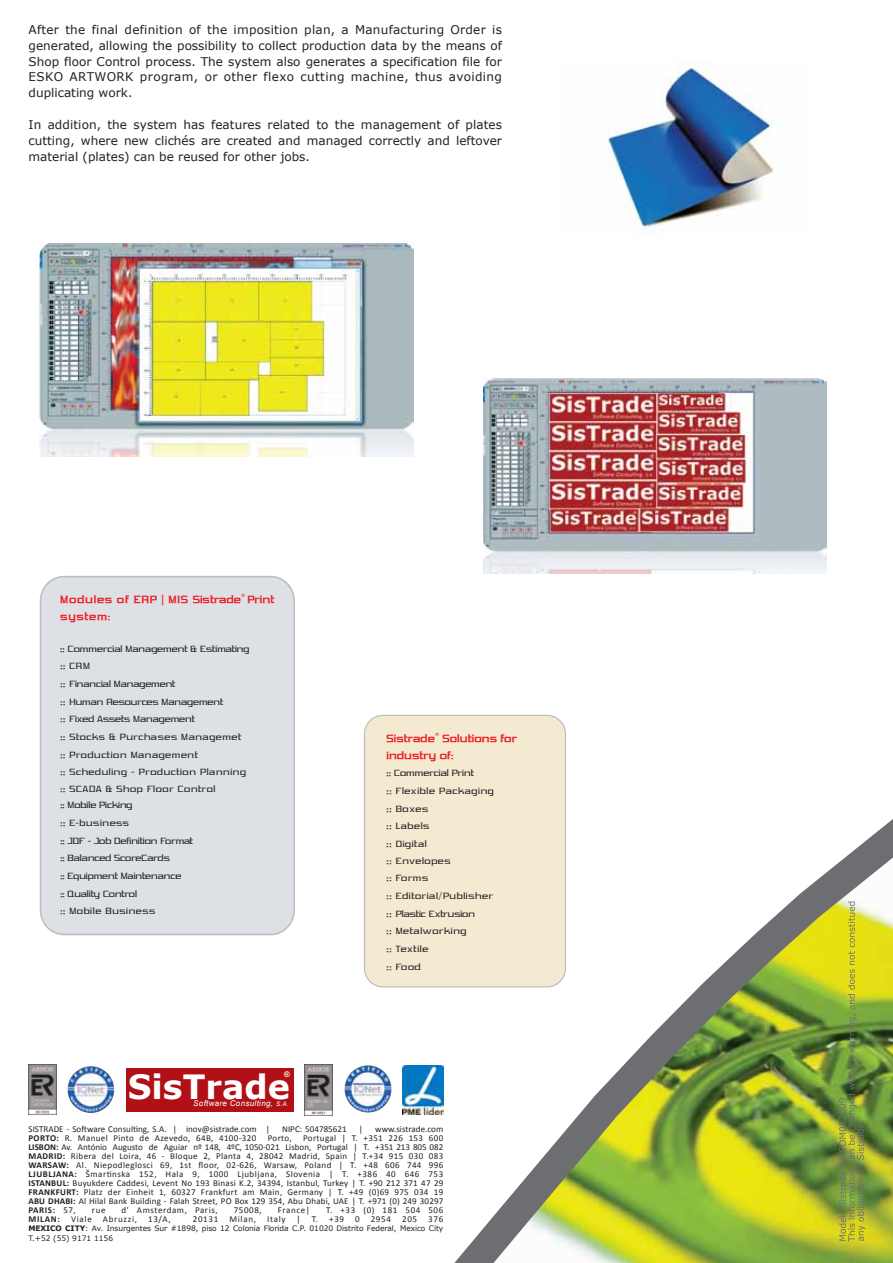
<style>
.page{position:relative;width:893px;height:1263px;background:#fff}
.page>*{position:absolute;margin:0;border:0;box-sizing:border-box;transform-origin:0 0}
.t1{font:700 33.45px "Verdana";color:#fff}
.t2{font:12px/15.9px "Verdana";color:#231f20;text-align:justify}
.t3{font:700 12px/16.5px "Vibrocentric";letter-spacing:.06em;color:#ed1d24}
.t4{font:700 12px/16.5px "Vibrocentric";letter-spacing:.005em;color:#ed1d24}
.t5{font:10.5px/17.7px "Vibrocentric";letter-spacing:.005em;color:#231f20}
.t6{font:10.5px/17.7px "Vibrocentric";letter-spacing:.06em;color:#231f20}
.t7{font:9px/9px "Calibri";letter-spacing:.015em;color:#231f20;text-align:justify}
.t8{font:9px "Calibri";letter-spacing:.08em;color:#231f20}
.t9{font:9px "Calibri";letter-spacing:.04em;color:#231f20}
.t10{font:9px "Calibri";letter-spacing:.065em;color:#231f20}
.t11{font:italic 7.95px "Arial";letter-spacing:.045em;color:#fff}
.t12{font:700 7.8px "Arial";color:#fff}
.t13{font:7.5px/9.6px "Verdana";letter-spacing:-.01em;color:#231f20}
.s1{font-weight:700}
.s2{font-size:6.15px}
</style>
<div class="page">
<svg style="left:414px;top:819px;width:479px;height:444px"></svg>
<img style="left:607px;top:60px;width:173px;height:173px">
<img style="left:40px;top:243px;width:373px;height:213px">
<img style="left:483px;top:378px;width:343px;height:195px">
<div style="left:40px;top:577px;width:254px;height:357px;background:#dde0e4;border-radius:24px"></div>
<div style="left:40px;top:576px;width:255px;height:359px;border:2px solid #bcbec0;border-radius:24px"></div>
<div style="left:364px;top:715px;width:201px;height:272px;background:#f4e9d1;border-radius:19px"></div>
<div style="left:364px;top:715px;width:202px;height:272px;border:1px solid #bcbec0;border-radius:19px"></div>
<img style="left:839px;top:902px;width:27px;height:339px">
<div style="left:126px;top:1068px;width:167px;height:43px;background:#b11116"></div>
<img style="left:305px;top:1064px;width:28px;height:51px">
<img style="left:344px;top:1065px;width:48px;height:47px;border-radius:24px">
<img style="left:28px;top:1064px;width:28px;height:51px">
<img style="left:67px;top:1066px;width:47px;height:47px;border-radius:23px">
<img style="left:403px;top:1065px;width:40px;height:49px">
<p class="t2" style="left:29px;top:21px;width:475px">After the final definition of the imposition plan, a Manufacturing Order is generated, allowing the possibility to collect production data by the means of Shop floor Control process. The system also generates a specification file for ESKO ARTWORK program, or other flexo cutting machine, thus avoiding duplicating work.</p>
<h2 class="t2" style="left:29px;top:116px;width:475px">In addition, the system has features related to the management of plates cutting, where new clichés are created and managed correctly and leftover material (plates) can be reused for other jobs.</h2>
<h2 class="t3" style="left:60px;top:592px;width:215px">Modules of ERP | MIS Sistrade<sup>®</sup> Print system:</h2>
<p class="t5" style="left:60px;top:640px;width:191px"><span class="s1">::</span> Commercial Management &amp; Estimating <span class="s1">::</span> CRM<br><span class="s1">::</span> Financial Management<br><span class="s1">::</span> Human Resources Management<br><span class="s1">::</span> Fixed Assets Management<br><span class="s1">::</span> Stocks &amp; Purchases Managemet<br><span class="s1">::</span> Production Management<br><span class="s1">::</span> Scheduling - Production Planning</p>
<p class="t6" style="left:60px;top:781px;width:157px;line-height:16.5px"><span class="s1">::</span> SCADA &amp; Shop Floor Control <span class="s1">::</span> Mobile Picking</p>
<p class="t5" style="left:60px;top:815px;width:134px"><span class="s1">::</span> E-business<br><span class="s1">::</span> JDF - Job Definition Format <span class="s1">::</span> Balanced ScoreCards<br><span class="s1">::</span> Equipment Maintenance<br><span class="s1">::</span> Quality Control<br><span class="s1">::</span> Mobile Business</p>
<p class="t12" style="left:284px;top:1069px;width:7px">®</p>
<h1 class="t1" style="left:128px;top:1065px;width:164px">SisTrade</h1>
<p class="t11" style="left:193px;top:1098px;width:97px">Software Consulting, <span class="s2">S.A.</span></p>
<h2 class="t4" style="left:387px;top:731px;width:132px">Sistrade<sup>®</sup> Solutions for industry of:</h2>
<p class="t6" style="left:387px;top:765px;width:109px"><span class="s1">::</span> Commercial Print<br><span class="s1">::</span> Flexible Packaging <span class="s1">::</span> Boxes<br><span class="s1">::</span> Labels<br><span class="s1">::</span> Digital</p>
<p class="t6" style="left:387px;top:852px;width:108px"><span class="s1">::</span> Envelopes<br><span class="s1">::</span> Forms<br><span class="s1">::</span> Editorial/Publisher <span class="s1">::</span> Plastic Extrusion<br><span class="s1">::</span> Metalworking<br><span class="s1">::</span> Textile<br><span class="s1">::</span> Food</p>
<p class="t7" style="left:29px;top:1124px;width:243px">SISTRADE - Software Consulting, S.A. | inov@sistrade.com |</p>
<p class="t7" style="left:282px;top:1124px;width:66px">NIPC: 504785621</p>
<p class="t7" style="left:359px;top:1124px;width:6px">|</p>
<p class="t7" style="left:375px;top:1124px;width:70px">www.sistrade.com</p>
<p class="t9" style="left:29px;top:1132px;width:229px"><span class="s1">PORTO:</span> R. Manuel Pinto de Azevedo, 64B, 4100-320</p>
<p class="t7" style="left:268px;top:1133px;width:25px">Porto,</p>
<p class="t7" style="left:29px;top:1133px;width:416px;text-indent:275px">Portugal | T. +351 226 153 600<br><span class="s1">LISBON:</span> Av. António Augusto de Aguiar nº 148, 4ºC, 1050-021 Lisbon, Portugal | T. +351 213 805 082<br><span class="s1">MADRID:</span> Ribera del Loira, 46 - Bloque 2, Planta 4, 28042 Madrid, Spain | T.+34 915 030 083<br><span class="s1">WARSAW:</span> Al. Niepodleglosci 69, 1st floor, 02-626, Warsaw, Poland | T. +48 606 744 996<br><span class="s1">LJUBLJANA:</span> Šmartinska 152, Hala 9, 1000 Ljubljana, Slovenia | T. +386 40 646 753<br><span class="s1">ISTANBUL:</span> Buyukdere Caddesi, Levent No 193 Binasi K.2, 34394, Istanbul, Turkey | T. +90 212 371 47 29<br><span class="s1">FRANKFURT:</span> Platz der Einheit 1, 60327 Frankfurt am Main, Germany | T. +49 (0)69 975 034 19<br><span class="s1">ABU DHABI:</span> Al Hilal Bank Building - Falah Street, PO Box 129 354, Abu Dhabi, UAE | T. +971 (0) 249 30297<br><span class="s1">PARIS:</span> 57,</p>
<p class="t7" style="left:92px;top:1205px;width:15px">rue</p>
<p class="t10" style="left:122px;top:1204px;width:98px">d' Amsterdam, Paris,</p>
<p class="t7" style="left:234px;top:1205px;width:30px">75008,</p>
<p class="t7" style="left:278px;top:1205px;width:34px">France|</p>
<p class="t10" style="left:326px;top:1204px;width:119px">T. +33 (0) 181 504 506</p>
<p class="t8" style="left:29px;top:1213px;width:144px"><span class="s1">MILAN:</span> Viale Abruzzi, 13/A,</p>
<p class="t8" style="left:193px;top:1213px;width:252px">20131 Milan, Italy | T. +39 0 2954 205 376</p>
<p class="t13" style="left:29px;top:1223px;width:416px"><span class="s1">MEXICO CITY</span>: Av. Insurgentes Sur #1898, piso 12 Colonia Florida C.P. 01020 Distrito Federal, Mexico City<br>T.+52 (55) 9171 1156</p>
</div>
